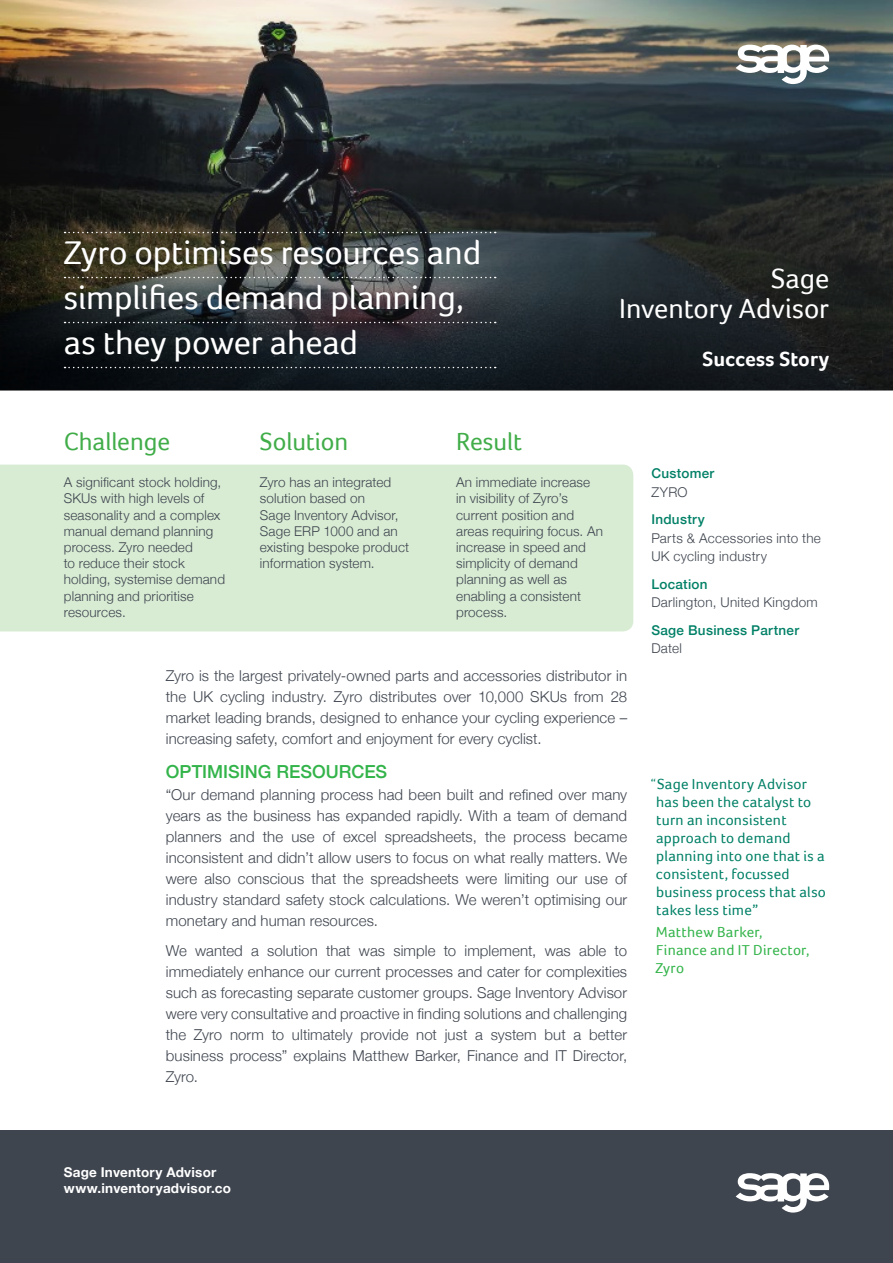
<style>
.page{position:relative;width:893px;height:1263px;background:#fff}
.page>*{position:absolute;margin:0;border:0;box-sizing:border-box;transform-origin:0 0}
.t1{font:34.5px/45px "Foco";letter-spacing:-.005em;color:#fff}
.t2{font:28.5px/30px "Foco";letter-spacing:-.005em;color:#fff;text-align:right}
.t3{font:25.5px "Foco";letter-spacing:-.005em;color:#41ad49}
.t4{font:700 21px "Foco";letter-spacing:.005em;color:#fff}
.t5{font:500 18px "Helvetica Neue";color:#33b44a}
.t6{font:300 15px/21px "Helvetica Neue";letter-spacing:.005em;color:#3f454f;text-align:justify}
.t7{font:15px/18px "Foco";letter-spacing:.02em;color:#008066}
.t8{font:15px/18px "Foco";letter-spacing:.015em;color:#33b44a}
.t9{font:300 13.5px/16.2px "Helvetica Neue";letter-spacing:.01em;color:#3f454f}
.t10{font:700 13.5px/16.2px "Helvetica Neue";letter-spacing:.015em;color:#fff}
.t11{font:500 13.5px "Helvetica Neue";letter-spacing:.025em;color:#008066}
.s1{font-weight:300}
</style>
<div class="page">
<div style="left:0;top:1130px;width:893px;height:133px;background:#3f454f"></div>
<svg style="left:736px;top:1173px;width:93px;height:39px"></svg>
<img style="left:0;top:0;width:893px;height:390px">
<div style="left:0;top:465px;width:633px;height:166px;background:#d8ecd4"></div>
<svg style="left:65px;top:232px;width:431px;height:1px"></svg>
<svg style="left:65px;top:277px;width:431px;height:1px"></svg>
<svg style="left:65px;top:322px;width:431px;height:1px"></svg>
<svg style="left:65px;top:367px;width:431px;height:1px"></svg>
<svg style="left:736px;top:45px;width:93px;height:39px"></svg>
<h1 class="t1" style="left:64px;top:230px;width:419px">Zyro optimises resources and simplifies demand planning, as they power ahead</h1>
<h2 class="t2" style="left:619px;top:263px;width:212px">Sage<br>Inventory Advisor</h2>
<h3 class="t4" style="left:702px;top:346px;width:128px">Success Story</h3>
<h3 class="t3" style="left:64px;top:426px;width:108px">Challenge</h3>
<p class="t9" style="left:64px;top:473px;width:163px">A significant stock holding,<br>SKUs with high levels of seasonality and a complex manual demand planning process. Zyro needed<br>to reduce their stock holding, systemise demand planning and prioritise resources.</p>
<h3 class="t3" style="left:260px;top:426px;width:90px">Solution</h3>
<p class="t9" style="left:260px;top:473px;width:151px">Zyro has an integrated solution based on<br>Sage Inventory Advisor,<br>Sage ERP 1000 and an existing bespoke product information system.</p>
<h3 class="t3" style="left:456px;top:426px;width:68px">Result</h3>
<p class="t9" style="left:456px;top:473px;width:148px">An immediate increase in visibility of Zyro’s current position and areas requiring focus. An increase in speed and simplicity of demand planning as well as enabling a consistent process.</p>
<p class="t11" style="left:651px;top:462px;width:65px">Customer</p>
<p class="t9" style="left:651px;top:483px;width:38px">ZYRO</p>
<p class="t11" style="left:651px;top:508px;width:55px">Industry</p>
<p class="t9" style="left:651px;top:527px;width:171px;line-height:18.8px">Parts &amp; Accessories into the<br>UK cycling industry</p>
<p class="t11" style="left:651px;top:573px;width:58px">Location</p>
<p class="t9" style="left:651px;top:593px;width:168px">Darlington, United Kingdom</p>
<p class="t11" style="left:651px;top:619px;width:149px">Sage Business Partner</p>
<p class="t9" style="left:651px;top:639px;width:32px">Datel</p>
<p class="t6" style="left:166px;top:664px;width:463px">Zyro is the largest privately-owned parts and accessories distributor in the UK cycling industry. Zyro distributes over 10,000 SKUs from 28 market leading brands, designed to enhance your cycling experience – increasing safety, comfort and enjoyment for every cyclist.</p>
<p class="t5" style="left:166px;top:757px;width:223px">OPTIMISING RESOURCES</p>
<p class="t6" style="left:166px;top:783px;width:463px">“Our demand planning process had been built and refined over many years as the business has expanded rapidly. With a team of demand planners and the use of excel spreadsheets, the process became inconsistent and didn’t allow users to focus on what really matters. We were also conscious that the spreadsheets were limiting our use of industry standard safety stock calculations. We weren’t optimising our monetary and human resources.</p>
<p class="t6" style="left:166px;top:939px;width:463px">We wanted a solution that was simple to implement, was able to immediately enhance our current processes and cater for complexities such as forecasting separate customer groups. Sage Inventory Advisor were very consultative and proactive in finding solutions and challenging the Zyro norm to ultimately provide not just a system but a better business process” explains Matthew Barker, Finance and IT Director, Zyro.</p>
<p class="t7" style="left:656px;top:774px;width:172px;text-indent:-5px"><span class="s1">“</span>Sage Inventory Advisor has been the catalyst to turn an inconsistent approach to demand planning into one that is a consistent, focussed business process that also takes less time”</p>
<p class="t8" style="left:655px;top:923px;width:156px">Matthew Barker,<br>Finance and IT Director,<br>Zyro</p>
<p class="t10" style="left:64px;top:1164px;width:169px">Sage Inventory Advisor www.inventoryadvisor.co</p>
</div>
